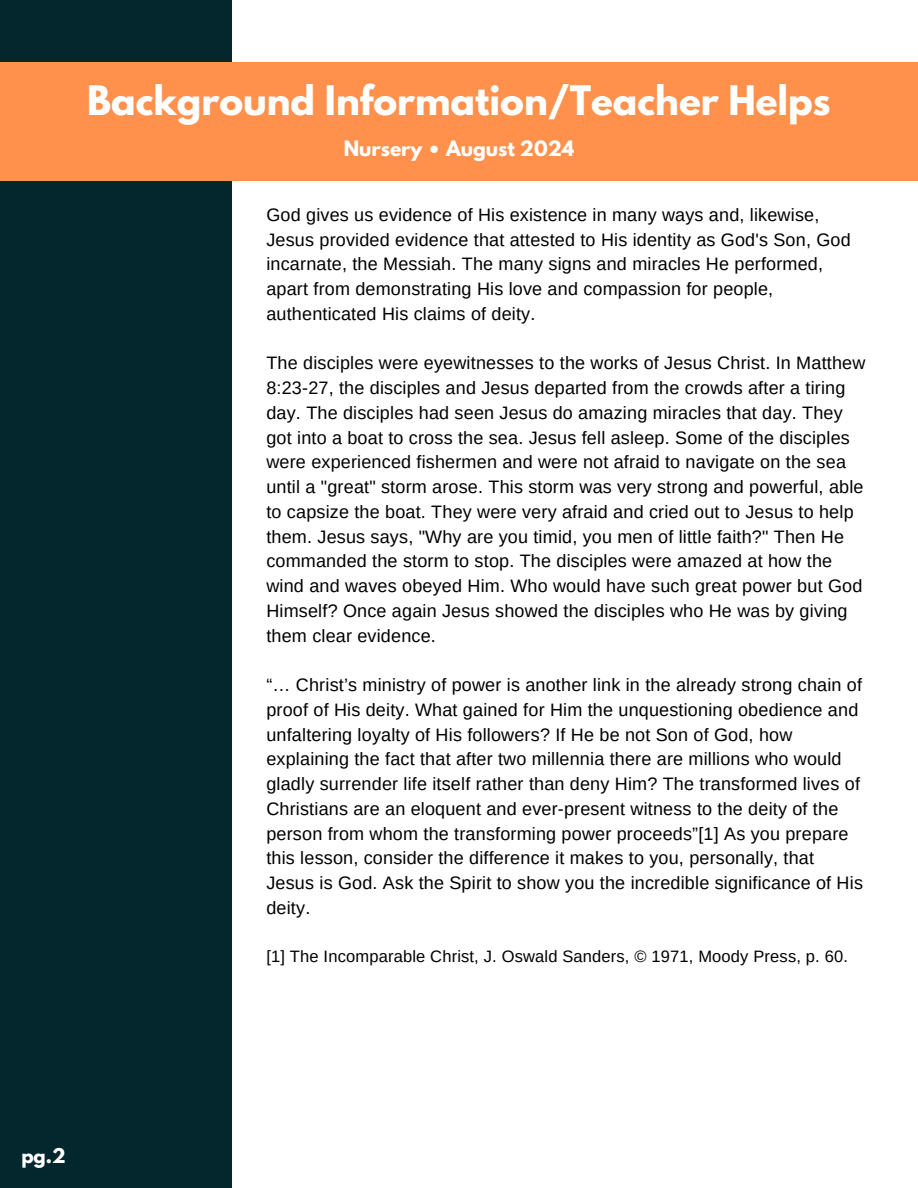
<style>
.page{position:relative;width:918px;height:1188px;background:#fff}
.page>*{position:absolute;margin:0;border:0;box-sizing:border-box;transform-origin:0 0}
.t1{font:700 36px "League Spartan";color:#fff}
.t2{font:700 18.75px "League Spartan";color:#fff}
.t3{font:18px/24.8px "Arimo";letter-spacing:.01em;color:#000}
.t4{font:700 18px "League Spartan";color:#fff}
.t5{font:16.5px "Arimo";letter-spacing:.01em;color:#000}
</style>
<div class="page">
<div style="left:0;top:0;width:232px;height:1188px;background:#03272d"></div>
<div style="left:0;top:62px;width:918px;height:119px;background:#ff914d"></div>
<h2 class="t1" style="left:87px;top:83px;width:745px">Background Information/Teacher Helps</h2>
<h1 class="t2" style="left:344px;top:139px;width:232px">Nursery • August 2024</h1>
<h2 class="t3" style="left:266px;top:202px;width:586px">God gives us evidence of His existence in many ways and, likewise, Jesus provided evidence that attested to His identity as God's Son, God incarnate, the Messiah. The many signs and miracles He performed, apart from demonstrating His love and compassion for people, authenticated His claims of deity.</h2>
<h3 class="t3" style="left:266px;top:351px;width:601px">The disciples were eyewitnesses to the works of Jesus Christ. In Matthew 8:23-27, the disciples and Jesus departed from the crowds after a tiring day. The disciples had seen Jesus do amazing miracles that day. They got into a boat to cross the sea. Jesus fell asleep. Some of the disciples were experienced fishermen and were not afraid to navigate on the sea until a "great" storm arose. This storm was very strong and powerful, able to capsize the boat. They were very afraid and cried out to Jesus to help them. Jesus says, "Why are you timid, you men of little faith?" Then He commanded the storm to stop. The disciples were amazed at how the wind and waves obeyed Him. Who would have such great power but God Himself? Once again Jesus showed the disciples who He was by giving them clear evidence.</h3>
<h3 class="t3" style="left:266px;top:673px;width:598px">“… Christ’s ministry of power is another link in the already strong chain of proof of His deity. What gained for Him the unquestioning obedience and unfaltering loyalty of His followers? If He be not Son of God, how explaining the fact that after two millennia there are millions who would gladly surrender life itself rather than deny Him? The transformed lives of Christians are an eloquent and ever-present witness to the deity of the person from whom the transforming power proceeds”[1] As you prepare this lesson, consider the difference it makes to you, personally, that Jesus is God. Ask the Spirit to show you the incredible significance of His deity.</h3>
<h3 class="t5" style="left:266px;top:947px;width:583px">[1] The Incomparable Christ, J. Oswald Sanders, © 1971, Moody Press, p. 60.</h3>
<p class="t4" style="left:21px;top:1146px;width:46px">pg.2</p>
</div>
